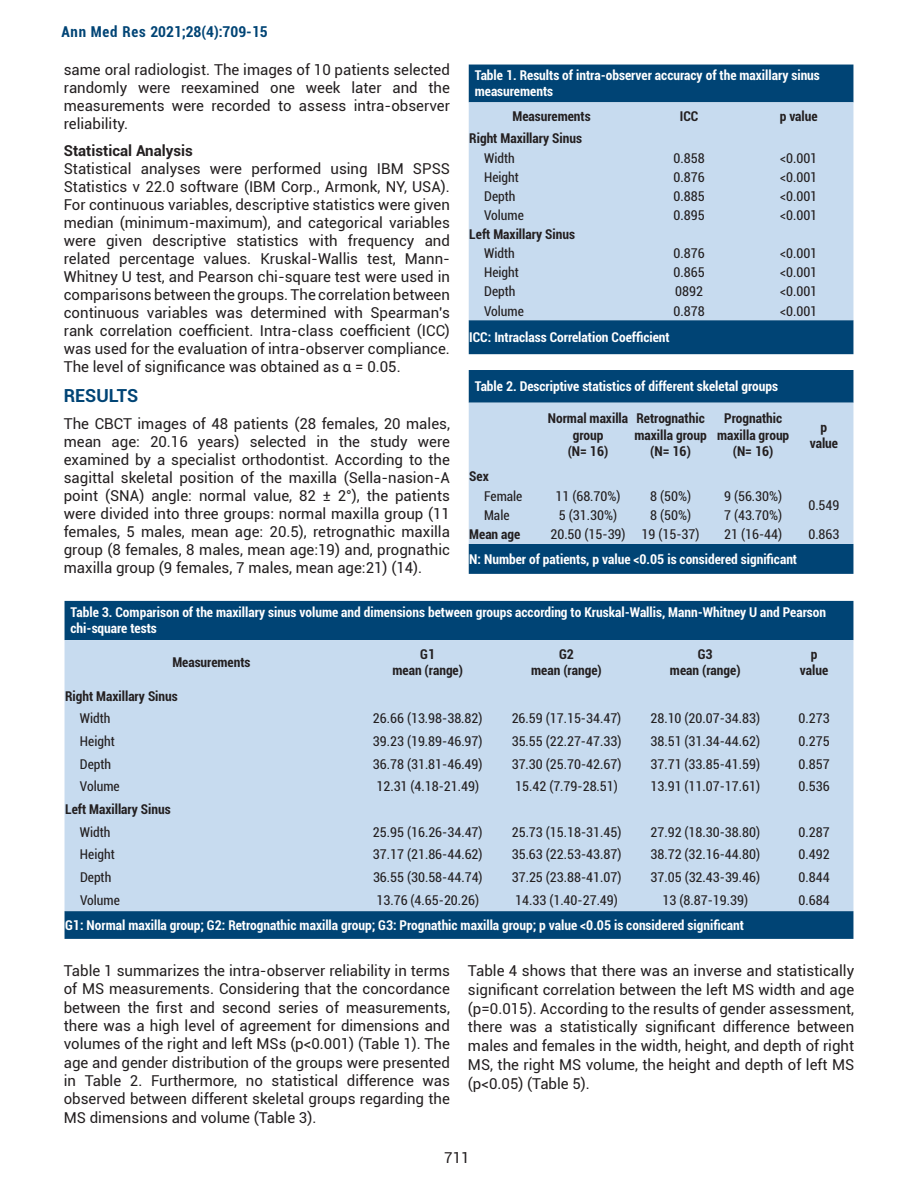
<style>
.page{position:relative;width:918px;height:1188px;background:#fff}
.page>*{position:absolute;margin:0;border:0;box-sizing:border-box;transform-origin:0 0}
.t1{font:700 18px "Roboto";color:#004475}
.t2{font:15px/18px "Roboto";color:#231f20;text-align:justify}
.t3{font:700 condensed 15px "Roboto";color:#004475}
.t4{font:700 15px "Roboto";color:#231f20}
.t5{font:condensed 13.5px "Roboto";color:#231f20}
.t6{font:700 condensed 13.5px/16.2px "Roboto";color:#fff}
.t7{font:700 condensed 13.5px/16.2px "Roboto";color:#231f20;text-align:center}
</style>
<div class="page">
<div style="left:469px;top:65px;width:384px;height:289px;background:#004475"></div>
<div style="left:469px;top:102px;width:384px;height:218px;background:#c7dbef"></div>
<div style="left:469px;top:370px;width:384px;height:204px;background:#004475"></div>
<div style="left:469px;top:403px;width:384px;height:141px;background:#c7dbef"></div>
<div style="left:65px;top:601px;width:788px;height:338px;background:#004475"></div>
<div style="left:65px;top:640px;width:788px;height:271px;background:#c7dbef"></div>
<p class="t3" style="left:61px;top:21px;width:208px">Ann Med Res 2021;28(4):709-15</p>
<p class="t2" style="left:64px;top:60px;width:388px">same oral radiologist. The images of 10 patients selected randomly were reexamined one week later and the measurements were recorded to assess intra-observer reliability.</p>
<p class="t4" style="left:64px;top:140px;width:131px">Statistical Analysis</p>
<p class="t2" style="left:64px;top:159px;width:388px">Statistical analyses were performed using IBM SPSS Statistics v 22.0 software (IBM Corp., Armonk, NY, USA).<br>For continuous variables, descriptive statistics were given median (minimum-maximum), and categorical variables were given descriptive statistics with frequency and related percentage values. Kruskal-Wallis test, Mann-Whitney U test, and Pearson chi-square test were used in comparisons between the groups. The correlation between continuous variables was determined with Spearman's rank correlation coefficient. Intra-class coefficient (ICC) was used for the evaluation of intra-observer compliance.<br>The level of significance was obtained as α = 0.05.</p>
<p class="t1" style="left:64px;top:383px;width:76px">RESULTS</p>
<p class="t2" style="left:64px;top:414px;width:388px">The CBCT images of 48 patients (28 females, 20 males, mean age: 20.16 years) selected in the study were examined by a specialist orthodontist. According to the sagittal skeletal position of the maxilla (Sella-nasion-A point (SNA) angle: normal value, 82 ± 2°), the patients were divided into three groups: normal maxilla group (11 females, 5 males, mean age: 20.5), retrognathic maxilla group (8 females, 8 males, mean age:19) and, prognathic maxilla group (9 females, 7 males, mean age:21) (14).</p>
<p class="t6" style="left:475px;top:67px;width:347px">Table 1. Results of intra-observer accuracy of the maxillary sinus measurements</p>
<p class="t7" style="left:513px;top:107px;width:80px">Measurements</p>
<p class="t7" style="left:680px;top:107px;width:20px">ICC</p>
<p class="t7" style="left:780px;top:107px;width:40px">p value</p>
<p class="t7" style="left:469px;top:130px;width:114px">Right Maxillary Sinus</p>
<p class="t5" style="left:484px;top:148px;width:32px">Width</p>
<p class="t5" style="left:674px;top:148px;width:33px">0.858</p>
<p class="t5" style="left:780px;top:148px;width:39px">&lt;0.001</p>
<p class="t5" style="left:484px;top:168px;width:36px">Height</p>
<p class="t5" style="left:674px;top:168px;width:33px">0.876</p>
<p class="t5" style="left:780px;top:168px;width:39px">&lt;0.001</p>
<p class="t5" style="left:484px;top:187px;width:33px">Depth</p>
<p class="t5" style="left:674px;top:187px;width:33px">0.885</p>
<p class="t5" style="left:780px;top:187px;width:39px">&lt;0.001</p>
<p class="t5" style="left:484px;top:206px;width:41px">Volume</p>
<p class="t5" style="left:674px;top:206px;width:33px">0.895</p>
<p class="t5" style="left:780px;top:206px;width:39px">&lt;0.001</p>
<p class="t7" style="left:469px;top:226px;width:107px">Left Maxillary Sinus</p>
<p class="t5" style="left:484px;top:244px;width:32px">Width</p>
<p class="t5" style="left:674px;top:244px;width:33px">0.876</p>
<p class="t5" style="left:780px;top:244px;width:39px">&lt;0.001</p>
<p class="t5" style="left:484px;top:263px;width:36px">Height</p>
<p class="t5" style="left:674px;top:263px;width:33px">0.865</p>
<p class="t5" style="left:780px;top:263px;width:39px">&lt;0.001</p>
<p class="t5" style="left:484px;top:282px;width:33px">Depth</p>
<p class="t5" style="left:675px;top:282px;width:29px">0892</p>
<p class="t5" style="left:780px;top:282px;width:39px">&lt;0.001</p>
<p class="t5" style="left:484px;top:301px;width:41px">Volume</p>
<p class="t5" style="left:674px;top:301px;width:33px">0.878</p>
<p class="t5" style="left:780px;top:301px;width:39px">&lt;0.001</p>
<p class="t6" style="left:469px;top:329px;width:202px">ICC: Intraclass Correlation Coefficient</p>
<p class="t6" style="left:475px;top:378px;width:305px">Table 2. Descriptive statistics of different skeletal groups</p>
<p class="t7" style="left:548px;top:410px;width:82px">Normal maxilla group<br>(N= 16)</p>
<p class="t7" style="left:634px;top:410px;width:74px">Retrognathic maxilla group (N= 16)</p>
<p class="t7" style="left:717px;top:410px;width:74px">Prognathic maxilla group (N= 16)</p>
<p class="t7" style="left:810px;top:418px;width:30px">p value</p>
<p class="t7" style="left:469px;top:468px;width:21px">Sex</p>
<p class="t5" style="left:484px;top:486px;width:40px">Female</p>
<p class="t5" style="left:555px;top:486px;width:67px">11 (68.70%)</p>
<p class="t5" style="left:650px;top:486px;width:42px">8 (50%)</p>
<p class="t5" style="left:724px;top:486px;width:60px">9 (56.30%)</p>
<p class="t5" style="left:808px;top:496px;width:33px">0.549</p>
<p class="t5" style="left:484px;top:506px;width:27px">Male</p>
<p class="t5" style="left:559px;top:506px;width:60px">5 (31.30%)</p>
<p class="t5" style="left:650px;top:506px;width:42px">8 (50%)</p>
<p class="t5" style="left:724px;top:506px;width:60px">7 (43.70%)</p>
<p class="t7" style="left:469px;top:526px;width:53px">Mean age</p>
<p class="t5" style="left:550px;top:525px;width:151px">20.50 (15-39) 19 (15-37)</p>
<p class="t5" style="left:724px;top:525px;width:59px">21 (16-44)</p>
<p class="t5" style="left:808px;top:525px;width:33px">0.863</p>
<p class="t6" style="left:469px;top:551px;width:329px">N: Number of patients, p value &lt;0.05 is considered significant</p>
<p class="t6" style="left:71px;top:604px;width:757px">Table 3. Comparison of the maxillary sinus volume and dimensions between groups according to Kruskal-Wallis, Mann-Whitney U and Pearson chi-square tests</p>
<p class="t7" style="left:172px;top:654px;width:80px">Measurements</p>
<p class="t7" style="left:392px;top:646px;width:72px">G1<br>mean (range)</p>
<p class="t7" style="left:531px;top:646px;width:72px">G2<br>mean (range)</p>
<p class="t7" style="left:670px;top:646px;width:72px">G3<br>mean (range)</p>
<p class="t7" style="left:800px;top:646px;width:30px">p value</p>
<p class="t7" style="left:65px;top:687px;width:114px">Right Maxillary Sinus</p>
<p class="t5" style="left:80px;top:709px;width:32px">Width</p>
<p class="t5" style="left:373px;top:709px;width:111px">26.66 (13.98-38.82)</p>
<p class="t5" style="left:512px;top:709px;width:111px">26.59 (17.15-34.47)</p>
<p class="t5" style="left:650px;top:709px;width:111px">28.10 (20.07-34.83)</p>
<p class="t5" style="left:798px;top:709px;width:33px">0.273</p>
<p class="t5" style="left:80px;top:732px;width:36px">Height</p>
<p class="t5" style="left:373px;top:732px;width:111px">39.23 (19.89-46.97)</p>
<p class="t5" style="left:512px;top:732px;width:111px">35.55 (22.27-47.33)</p>
<p class="t5" style="left:650px;top:732px;width:111px">38.51 (31.34-44.62)</p>
<p class="t5" style="left:799px;top:732px;width:33px">0.275</p>
<p class="t5" style="left:80px;top:754px;width:33px">Depth</p>
<p class="t5" style="left:373px;top:754px;width:111px">36.78 (31.81-46.49)</p>
<p class="t5" style="left:512px;top:754px;width:111px">37.30 (25.70-42.67)</p>
<p class="t5" style="left:650px;top:754px;width:111px">37.71 (33.85-41.59)</p>
<p class="t5" style="left:799px;top:754px;width:33px">0.857</p>
<p class="t5" style="left:80px;top:777px;width:41px">Volume</p>
<p class="t5" style="left:376px;top:777px;width:104px">12.31 (4.18-21.49)</p>
<p class="t5" style="left:515px;top:777px;width:104px">15.42 (7.79-28.51)</p>
<p class="t5" style="left:651px;top:777px;width:111px">13.91 (11.07-17.61)</p>
<p class="t5" style="left:799px;top:777px;width:33px">0.536</p>
<p class="t7" style="left:65px;top:801px;width:107px">Left Maxillary Sinus</p>
<p class="t5" style="left:80px;top:823px;width:32px">Width</p>
<p class="t5" style="left:373px;top:823px;width:111px">25.95 (16.26-34.47)</p>
<p class="t5" style="left:512px;top:823px;width:111px">25.73 (15.18-31.45)</p>
<p class="t5" style="left:651px;top:823px;width:111px">27.92 (18.30-38.80)</p>
<p class="t5" style="left:799px;top:823px;width:33px">0.287</p>
<p class="t5" style="left:80px;top:845px;width:36px">Height</p>
<p class="t5" style="left:373px;top:845px;width:111px">37.17 (21.86-44.62)</p>
<p class="t5" style="left:512px;top:845px;width:111px">35.63 (22.53-43.87)</p>
<p class="t5" style="left:651px;top:845px;width:111px">38.72 (32.16-44.80)</p>
<p class="t5" style="left:799px;top:845px;width:33px">0.492</p>
<p class="t5" style="left:80px;top:868px;width:33px">Depth</p>
<p class="t5" style="left:373px;top:868px;width:111px">36.55 (30.58-44.74)</p>
<p class="t5" style="left:512px;top:868px;width:111px">37.25 (23.88-41.07)</p>
<p class="t5" style="left:651px;top:868px;width:111px">37.05 (32.43-39.46)</p>
<p class="t5" style="left:799px;top:868px;width:33px">0.844</p>
<p class="t5" style="left:80px;top:891px;width:41px">Volume</p>
<p class="t5" style="left:377px;top:891px;width:104px">13.76 (4.65-20.26)</p>
<p class="t5" style="left:515px;top:891px;width:104px">14.33 (1.40-27.49)</p>
<p class="t5" style="left:663px;top:891px;width:87px">13 (8.87-19.39)</p>
<p class="t5" style="left:799px;top:891px;width:33px">0.684</p>
<p class="t6" style="left:65px;top:917px;width:680px">G1: Normal maxilla group; G2: Retrognathic maxilla group; G3: Prognathic maxilla group; p value &lt;0.05 is considered significant</p>
<p class="t2" style="left:64px;top:961px;width:388px">Table 1 summarizes the intra-observer reliability in terms of MS measurements. Considering that the concordance between the first and second series of measurements, there was a high level of agreement for dimensions and volumes of the right and left MSs (p&lt;0.001) (Table 1). The age and gender distribution of the groups were presented in Table 2. Furthermore, no statistical difference was observed between different skeletal groups regarding the MS dimensions and volume (Table 3).</p>
<p class="t2" style="left:468px;top:961px;width:388px;line-height:18.8px">Table 4 shows that there was an inverse and statistically significant correlation between the left MS width and age (p=0.015). According to the results of gender assessment, there was a statistically significant difference between males and females in the width, height, and depth of right MS, the right MS volume, the height and depth of left MS (p&lt;0.05) (Table 5).</p>
<p class="t2" style="left:444px;top:1148px;width:27px">711</p>
</div>
